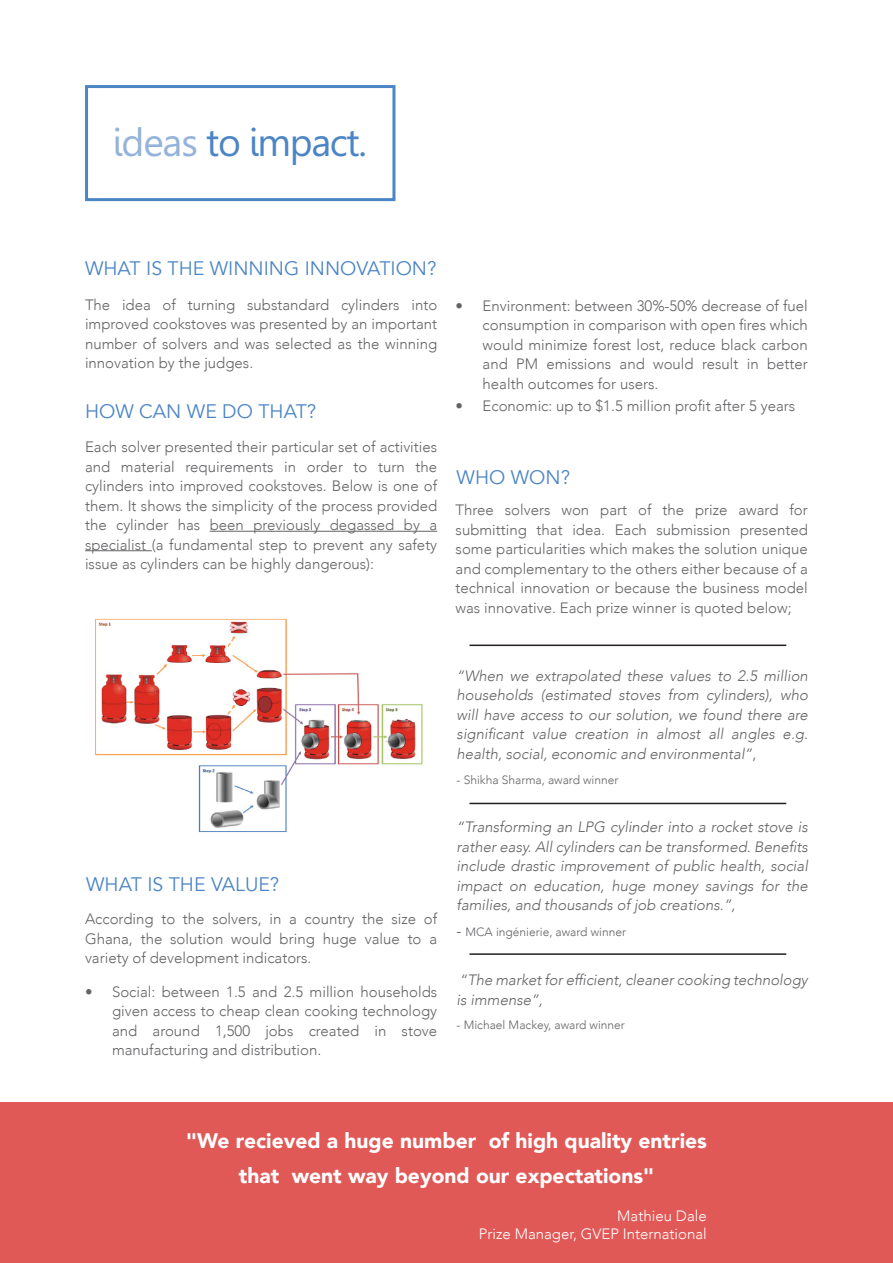
<style>
.page{position:relative;width:893px;height:1263px;background:#fff}
.page>*{position:absolute;margin:0;border:0;box-sizing:border-box;transform-origin:0 0}
.t1{font:39px "Gisha";letter-spacing:-.035em;color:#4c85c5}
.PULL_QUOTE{font:900 21px/34.5px "Avenir";color:#fff;text-align:center}
.PULL_QUOTE-2{font:19.5px "Avenir";color:#4c85c5}
.PULL_QUOTE-3{font:300 15px/19.5px "Avenir";color:#636366;text-align:justify}
.PULL_QUOTE-4{font:italic 300 15px/19.5px "Avenir";color:#636366;text-align:justify}
.PULL_QUOTE-5{font:300 15px "Avenir";color:#fff}
.PULL_QUOTE-6{font:300 12px "Avenir";color:#636366}
.s1{color:#95b3da}
.s2{font-style:normal}
.s3{font-size:15px}
</style>
<div class="page">
<div style="left:85px;top:85px;width:310px;height:116px;border:3px solid #4c85c5"></div>
<div style="left:0;top:1103px;width:893px;height:160px;background:#e15957"></div>
<hr style="left:210px;top:531px;width:227px;height:1px;background:#636366">
<hr style="left:85px;top:550px;width:67px;height:1px;background:#636366">
<img style="left:95px;top:618px;width:328px;height:215px">
<hr style="left:469px;top:644px;width:317px;height:2px;background:#231f20">
<hr style="left:469px;top:803px;width:317px;height:1px;background:#231f20">
<hr style="left:469px;top:953px;width:317px;height:2px;background:#231f20">
<p class="t1" style="left:113px;top:119px;width:256px"><span class="s1">ideas</span> to impact.</p>
<p class="PULL_QUOTE-2" style="left:85px;top:257px;width:353px">WHAT IS THE WINNING INNOVATION?</p>
<p class="PULL_QUOTE-3" style="left:85px;top:295px;width:354px">The idea of turning substandard cylinders into improved cookstoves was presented by an important number of solvers and was selected as the winning innovation by the judges.</p>
<p class="PULL_QUOTE-2" style="left:85px;top:400px;width:233px">HOW CAN WE DO THAT?</p>
<p class="PULL_QUOTE-3" style="left:85px;top:437px;width:354px">Each solver presented their particular set of activities and material requirements in order to turn the cylinders into improved cookstoves. Below is one of them. It shows the simplicity of the process provided the cylinder has been previously degassed by a specialist (a fundamental step to prevent any safety issue as cylinders can be highly dangerous):</p>
<p class="PULL_QUOTE-3" style="left:483px;top:296px;width:327px;text-indent:-27px">• Environment: between 30%-50% decrease of fuel consumption in comparison with open fires which would minimize forest lost, reduce black carbon and PM emissions and would result in better health outcomes for users.</p>
<p class="PULL_QUOTE-3" style="left:456px;top:396px;width:341px">• Economic: up to $1.5 million profit after 5 years</p>
<p class="PULL_QUOTE-2" style="left:457px;top:465px;width:115px">WHO WON?</p>
<p class="PULL_QUOTE-3" style="left:456px;top:500px;width:354px">Three solvers won part of the prize award for submitting that idea. Each submission presented some particularities which makes the solution unique and complementary to the others either because of a technical innovation or because the business model was innovative. Each prize winner is quoted below;</p>
<p class="PULL_QUOTE-2" style="left:86px;top:872px;width:195px">WHAT IS THE VALUE?</p>
<p class="PULL_QUOTE-3" style="left:85px;top:909px;width:354px">According to the solvers, in a country the size of Ghana, the solution would bring huge value to a variety of development indicators.</p>
<p class="PULL_QUOTE-3" style="left:112px;top:982px;width:327px;text-indent:-27px">• Social: between 1.5 and 2.5 million households given access to cheap clean cooking technology and around 1,500 jobs created in stove manufacturing and distribution.</p>
<p class="PULL_QUOTE-4" style="left:457px;top:666px;width:353px">“When we extrapolated these values to 2.5 million households (estimated stoves from cylinders), who will have access to our solution, we found there are significant value creation in almost all angles e.g. health, social, economic and environmental”<span class="s2">,</span></p>
<p class="PULL_QUOTE-6" style="left:457px;top:773px;width:163px">- Shikha Sharma, award winner</p>
<p class="PULL_QUOTE-4" style="left:457px;top:817px;width:353px">“Transforming an LPG cylinder into a rocket stove is rather easy. All cylinders can be transformed. Benefits include drastic improvement of public health, social impact on education, huge money savings for the families, and thousands of job creations.”,</p>
<p class="PULL_QUOTE-6" style="left:457px;top:924px;width:171px"><span class="s3">-</span> MCA ingénierie, award winner</p>
<p class="PULL_QUOTE-4" style="left:457px;top:970px;width:353px">“The market for efficient, cleaner cooking technology is immense”,</p>
<p class="PULL_QUOTE-6" style="left:457px;top:1017px;width:170px">- Michael Mackey, award winner</p>
<p class="PULL_QUOTE" style="left:186px;top:1123px;width:522px">"We recieved a huge number of high quality entries that went way beyond our expectations"</p>
<p class="PULL_QUOTE-5" style="left:617px;top:1206px;width:91px">Mathieu Dale</p>
<p class="PULL_QUOTE-5" style="left:479px;top:1224px;width:229px">Prize Manager, GVEP International</p>
</div>
